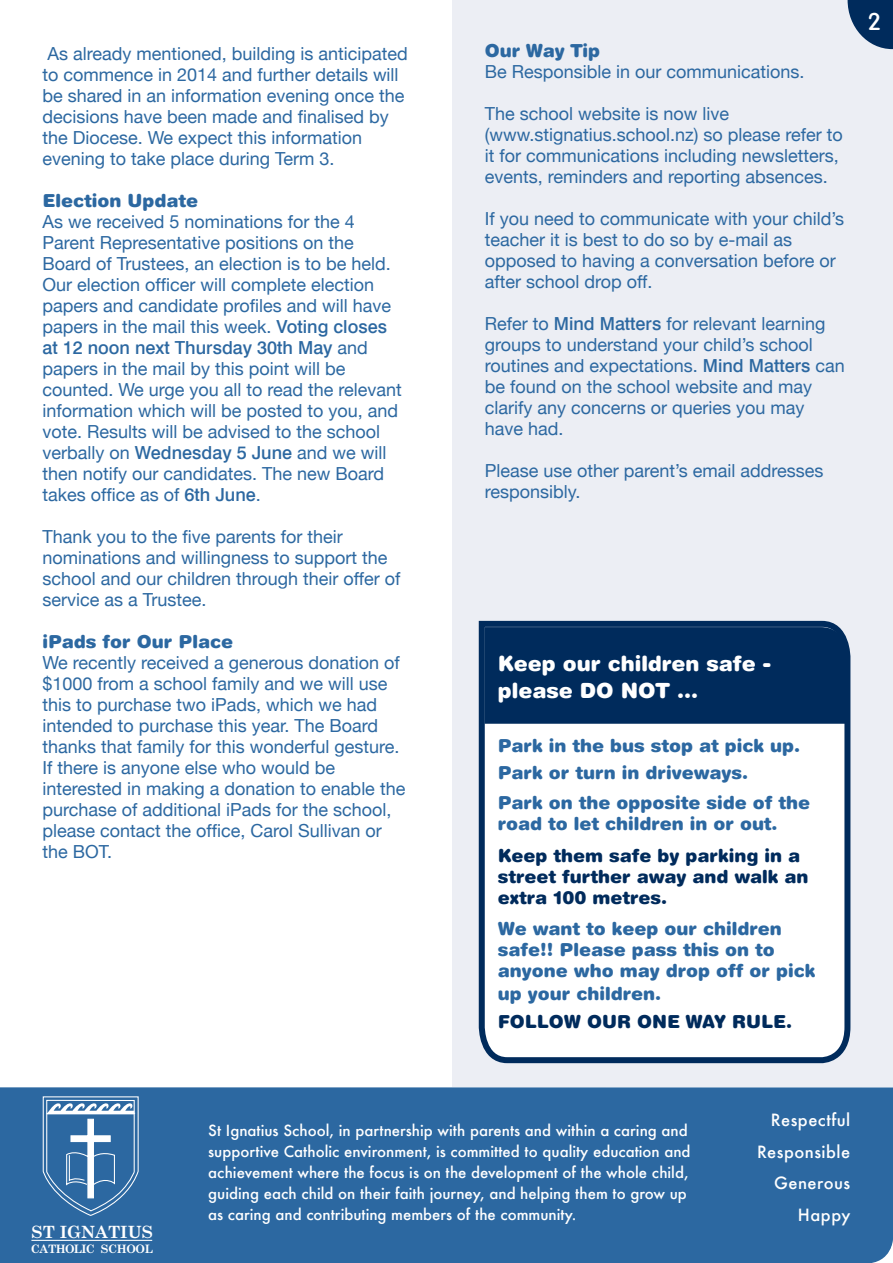
<style>
.page{position:relative;width:893px;height:1263px;background:#fff}
.page>*{position:absolute;margin:0;border:0;box-sizing:border-box;transform-origin:0 0}
.t1{font:24px "Howies Funhouse";color:#fff}
.t2{font:900 21px/27px "Helvetica Rounded";color:#fff}
.t3{font:18px/21px "Helvetica Neue";color:#2c68a1}
.t4{font:900 18px/21.5px "Helvetica Rounded";color:#2c68a1}
.t5{font:900 18px/21px "Helvetica Rounded";color:#002b5c}
.t6{font:700 18px "Helvetica";color:#2c68a1}
.t7{font:700 16.8px "Century Schoolbook";color:#fff}
.t8{font:500 16.5px/31.5px "Futura";letter-spacing:.03em;color:#fff;text-align:right}
.t9{font:500 15px/21px "Futura";color:#fff}
.t10{font:700 11.55px "Century Schoolbook";letter-spacing:-.04em;color:#fff}
.s1{font-family:"Helvetica";font-weight:700}
.s2{font-family:"Helvetica Neue";font-weight:400}
</style>
<div class="page">
<div style="left:453px;top:0;width:440px;height:1086px;background:#eceef4"></div>
<svg style="left:848px;top:0;width:45px;height:49px"></svg>
<svg style="left:478px;top:620px;width:373px;height:444px;background:#edf0f3"></svg>
<div style="left:484px;top:627px;width:362px;height:97px;background:#002b5c"></div>
<div style="left:0;top:1087px;width:893px;height:176px;background:#2c68a1"></div>
<svg style="left:31px;top:1096px;width:122px;height:145px;background:#487cad"></svg>
<p class="t3" style="left:43px;top:43px;width:367px">As already mentioned, building is anticipated to commence in 2014 and further details will be shared in an information evening once the decisions have been made and finalised by the Diocese. We expect this information evening to take place during Term 3.</p>
<p class="t4" style="left:43px;top:189px;width:157px">Election Update</p>
<p class="t3" style="left:43px;top:211px;width:350px">As we received 5 nominations for the 4<br>Parent Representative positions on the Board of Trustees, an election is to be held.<br>Our election officer will complete election papers and candidate profiles and will have papers in the mail this week. <span class="s1">Voting closes</span></p>
<p class="t6" style="left:43px;top:340px;width:327px">at 12 noon next Thursday 30th May <span class="s2">and</span></p>
<p class="t3" style="left:43px;top:358px;width:361px">papers in the mail by this point will be counted. We urge you all to read the relevant information which will be posted to you, and vote. Results will be advised to the school verbally on <span class="s1">Wednesday 5 June</span> and we will then notify our candidates. The new Board takes office as of <span class="s1">6th June</span>.</p>
<p class="t3" style="left:43px;top:526px;width:360px">Thank you to the five parents for their nominations and willingness to support the school and our children through their offer of service as a Trustee.</p>
<p class="t4" style="left:43px;top:630px;width:192px">iPads for Our Place</p>
<p class="t3" style="left:43px;top:652px;width:364px">We recently received a generous donation of $1000 from a school family and we will use this to purchase two iPads, which we had intended to purchase this year. The Board thanks that family for this wonderful gesture.<br>If there is anyone else who would be interested in making a donation to enable the purchase of additional iPads for the school, please contact the office, Carol Sullivan or the BOT.</p>
<p class="t4" style="left:485px;top:39px;width:117px">Our Way Tip</p>
<p class="t3" style="left:485px;top:61px;width:321px">Be Responsible in our communications.</p>
<p class="t3" style="left:485px;top:103px;width:359px">The school website is now live (www.stignatius.school.nz) so please refer to it for communications including newsletters, events, reminders and reporting absences.</p>
<p class="t3" style="left:485px;top:208px;width:361px">If you need to communicate with your child’s teacher it is best to do so by e-mail as opposed to having a conversation before or after school drop off.</p>
<p class="t3" style="left:485px;top:313px;width:361px">Refer to <span class="s1">Mind Matters</span> for relevant learning groups to understand your child’s school routines and expectations. <span class="s1">Mind Matters</span> can be found on the school website and may clarify any concerns or queries you may have had.</p>
<p class="t3" style="left:485px;top:460px;width:340px">Please use other parent’s email addresses responsibly.</p>
<h1 class="t1" style="left:866px;top:8px;width:18px">2</h1>
<p class="t2" style="left:498px;top:649px;width:275px">Keep our children safe - please DO NOT ...</p>
<p class="t4" style="left:498px;top:732px;width:304px;line-height:27px">Park in the bus stop at pick up.<br>Park or turn in driveways.</p>
<p class="t4" style="left:498px;top:792px;width:314px;line-height:21px">Park on the opposite side of the road to let children in or out.</p>
<p class="t5" style="left:498px;top:844px;width:312px">Keep them safe by parking in a street further away and walk an extra 100 metres.</p>
<p class="t4" style="left:498px;top:917px;width:319px">We want to keep our children safe!! Please pass this on to anyone who may drop off or pick up your children.</p>
<p class="t5" style="left:498px;top:1011px;width:296px">FOLLOW OUR ONE WAY RULE.</p>
<p class="t7" style="left:31px;top:1221px;width:123px">ST IGNATIUS</p>
<p class="t10" style="left:31px;top:1242px;width:124px">CATHOLIC SCHOOL</p>
<p class="t9" style="left:208px;top:1119px;width:484px">St Ignatius School, in partnership with parents and within a caring and supportive Catholic environment, is committed to quality education and achievement where the focus is on the development of the whole child, guiding each child on their faith journey, and helping them to grow up as caring and contributing members of the community.</p>
<p class="t8" style="left:757px;top:1104px;width:95px">Respectful<br>Responsible<br>Generous<br>Happy</p>
</div>
